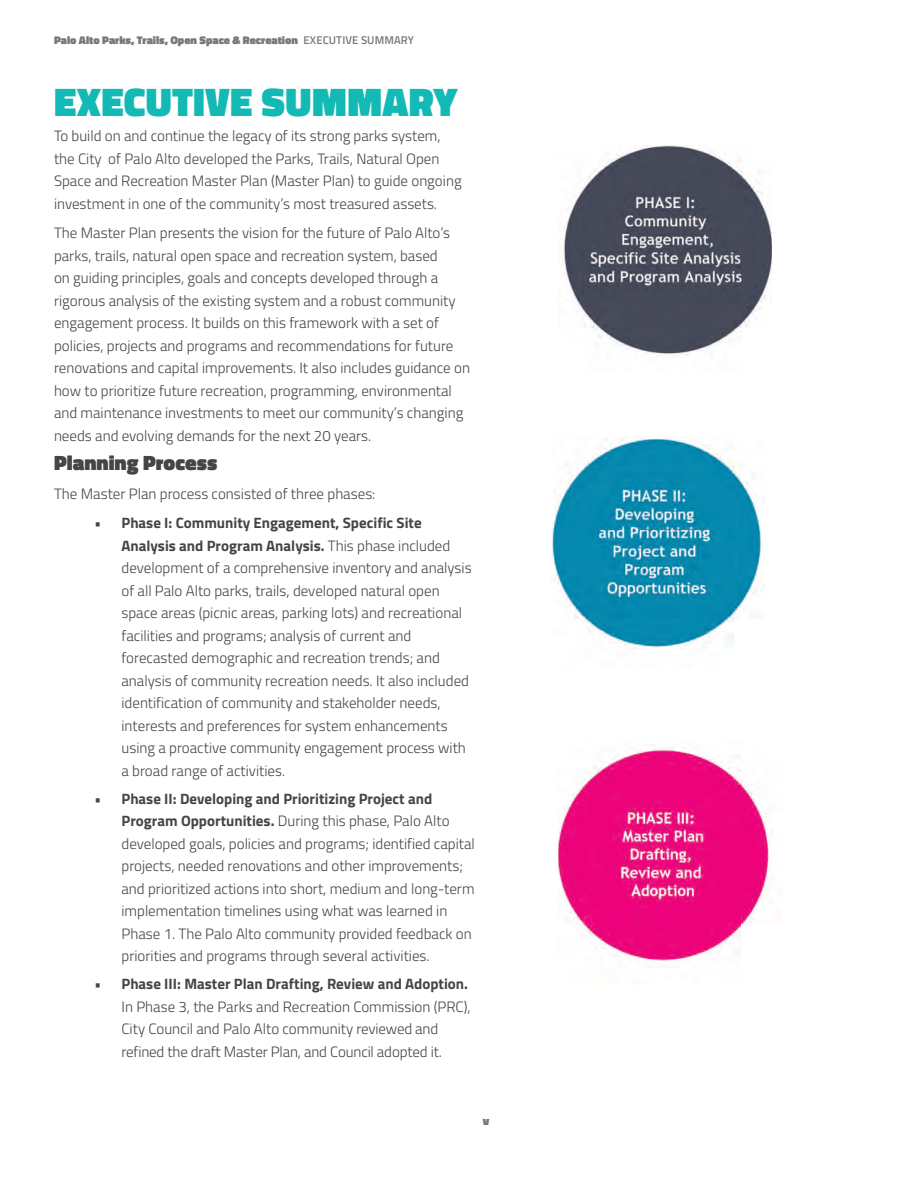
<style>
.page{position:relative;width:918px;height:1188px;background:#fff}
.page>*{position:absolute;margin:0;border:0;box-sizing:border-box;transform-origin:0 0}
.t1{font:900 40.5px "Titillium";letter-spacing:.01em;color:#13b9b5}
.Body{font:900 21px "Titillium";color:#464444}
.Body-2{font:300 15px/22.5px "Titillium";color:#464444}
.t2{font:900 12px "Titillium";color:#76787b}
.t3{font:900 11.25px "Titillium";color:#76787b}
.s1{font-weight:600}
.s2{font-weight:700}
</style>
<div class="page">
<img style="left:563px;top:145px;width:209px;height:211px">
<img style="left:552px;top:437px;width:213px;height:212px">
<img style="left:558px;top:747px;width:216px;height:221px">
<p class="t3" style="left:54px;top:32px;width:361px">Palo Alto Parks, Trails, Open Space &amp; Recreation <span class="s1">EXECUTIVE SUMMARY</span></p>
<p class="t1" style="left:54px;top:72px;width:405px">EXECUTIVE SUMMARY</p>
<p class="Body-2" style="left:54px;top:124px;width:409px">To build on and continue the legacy of its strong parks system, the City of Palo Alto developed the Parks, Trails, Natural Open Space and Recreation Master Plan (Master Plan) to guide ongoing investment in one of the community’s most treasured assets.</p>
<p class="Body-2" style="left:54px;top:221px;width:418px">The Master Plan presents the vision for the future of Palo Alto’s parks, trails, natural open space and recreation system, based<br>on guiding principles, goals and concepts developed through a rigorous analysis of the existing system and a robust community engagement process. It builds on this framework with a set of policies, projects and programs and recommendations for future renovations and capital improvements. It also includes guidance on how to prioritize future recreation, programming, environmental and maintenance investments to meet our community’s changing needs and evolving demands for the next 20 years.</p>
<p class="Body" style="left:54px;top:447px;width:165px">Planning Process</p>
<p class="Body-2" style="left:54px;top:482px;width:323px">The Master Plan process consisted of three phases:</p>
<p class="Body-2" style="left:122px;top:511px;width:352px;text-indent:-27px"><span class="s2">• Phase I: Community Engagement, Specific Site Analysis and Program Analysis.</span> This phase included development of a comprehensive inventory and analysis of all Palo Alto parks, trails, developed natural open space areas (picnic areas, parking lots) and recreational facilities and programs; analysis of current and forecasted demographic and recreation trends; and analysis of community recreation needs. It also included identification of community and stakeholder needs, interests and preferences for system enhancements using a proactive community engagement process with a broad range of activities.</p>
<p class="Body-2" style="left:122px;top:787px;width:355px;text-indent:-27px"><span class="s2">• Phase II: Developing and Prioritizing Project and Program Opportunities.</span> During this phase, Palo Alto developed goals, policies and programs; identified capital projects, needed renovations and other improvements; and prioritized actions into short, medium and long-term implementation timelines using what was learned in Phase 1. The Palo Alto community provided feedback on priorities and programs through several activities.</p>
<p class="Body-2" style="left:122px;top:972px;width:351px;text-indent:-27px"><span class="s2">• Phase III: Master Plan Drafting, Review and Adoption.<br></span>In Phase 3, the Parks and Recreation Commission (PRC), City Council and Palo Alto community reviewed and refined the draft Master Plan, and Council adopted it.</p>
<p class="t2" style="left:483px;top:1112px;width:8px">v</p>
</div>
